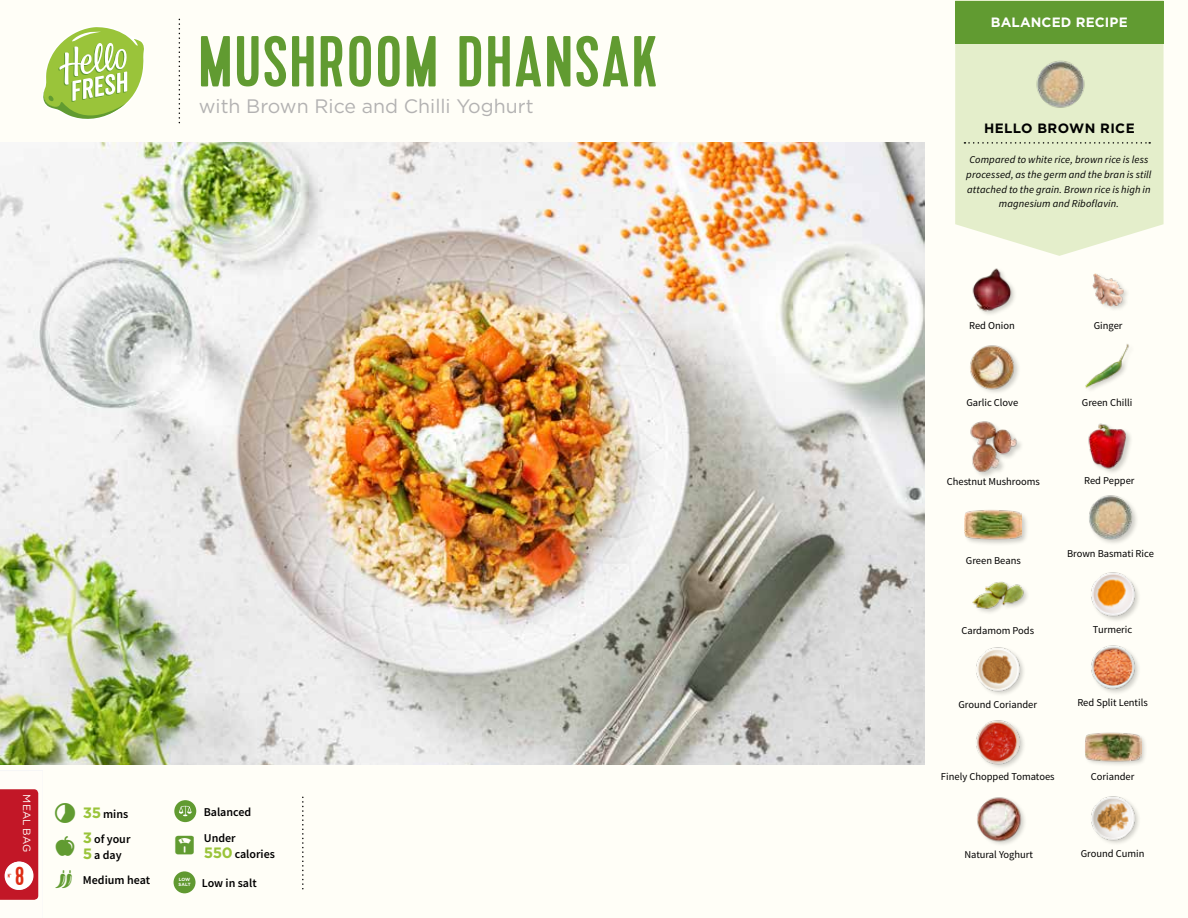
<style>
.page{position:relative;width:1188px;height:918px;background:#fffef7}
.page>*{position:absolute;margin:0;border:0;box-sizing:border-box;transform-origin:0 0}
.t1{font:72px "Kapra";letter-spacing:.04em;color:#619b31}
.t2{font:26.1px "Kapra";color:#de2c15}
.t3{font:19.5px "Gotham";color:#b3b2b2}
.t4{font:700 13.5px "Gotham";letter-spacing:.03em;color:#000}
.t5{font:700 13.5px "Gotham";letter-spacing:.01em;color:#fff}
.t6{font:600 12px/15.8px "Source Sans Pro";color:#000}
.t7{font:10.5px "Source Sans Pro";color:#000}
.t8{font:italic 10.5px/14.7px "Source Sans Pro";letter-spacing:.015em;color:#000;text-align:center}
.t9{font:10.5px "Gotham";letter-spacing:-.005em;color:#fffefb}
.t10{font:700 4.5px/5.4px "Gotham";color:#fff}
.s1{font-family:"Gotham";font-weight:700;font-size:15px;color:#9ac43a}
</style>
<div class="page">
<svg style="left:43px;top:27px;width:101px;height:92px"></svg>
<img style="left:0;top:142px;width:925px;height:623px">
<img style="left:970px;top:421px;width:51px;height:54px">
<img style="left:1085px;top:344px;width:44px;height:46px">
<img style="left:972px;top:268px;width:43px;height:46px">
<img style="left:976px;top:647px;width:48px;height:48px">
<img style="left:977px;top:797px;width:48px;height:48px">
<img style="left:1091px;top:572px;width:48px;height:49px">
<img style="left:970px;top:345px;width:49px;height:47px">
<img style="left:1089px;top:495px;width:48px;height:48px">
<img style="left:1091px;top:796px;width:48px;height:48px">
<div style="left:1084px;top:731px;width:64px;height:37px;background:#000;opacity:.2"></div>
<img style="left:1084px;top:731px;width:57px;height:37px">
<img style="left:976px;top:720px;width:48px;height:48px">
<img style="left:1092px;top:273px;width:35px;height:36px">
<img style="left:1091px;top:645px;width:48px;height:48px">
<div style="left:972px;top:581px;width:58px;height:34px;background:#000;opacity:.2"></div>
<img style="left:972px;top:581px;width:54px;height:34px">
<svg style="left:0;top:789px;width:39px;height:111px;background:#cc3f4c"></svg>
<svg style="left:955px;top:0;width:209px;height:256px;background:#e5eecd"></svg>
<svg style="left:964px;top:142px;width:186px;height:2px"></svg>
<img style="left:1030px;top:54px;width:61px;height:61px">
<div style="left:955px;top:1px;width:209px;height:42px;background:#619b31"></div>
<div style="left:174px;top:800px;width:22px;height:22px;background:#619b31;border-radius:50%"></div>
<svg style="left:179px;top:806px;width:13px;height:10px"></svg>
<div style="left:174px;top:871px;width:22px;height:22px;background:#609931;border-radius:50%"></div>
<img style="left:1088px;top:423px;width:43px;height:50px">
<div style="left:964px;top:509px;width:65px;height:38px;background:#000;opacity:.2"></div>
<img style="left:965px;top:509px;width:57px;height:38px">
<h1 class="t1" style="left:199px;top:20px;width:460px">MUSHROOM DHANSAK</h1>
<h3 class="t3" style="left:199px;top:95px;width:336px">with Brown Rice and Chilli Yoghurt</h3>
<p class="t9" style="left:33px;top:794px;width:59px;rotate:90deg">MEAL BAG</p>
<h2 class="t2" style="left:15px;top:861px;width:11px">8</h2>
<p class="t6" style="left:83px;top:806px;width:47px"><span class="s1">35</span> mins</p>
<p class="t6" style="left:83px;top:831px;width:49px"><span class="s1">3</span> of your<br><span class="s1">5</span> a day</p>
<p class="t6" style="left:83px;top:872px;width:69px">Medium heat</p>
<p class="t6" style="left:204px;top:799px;width:49px;line-height:26.1px">Balanced<br>Under</p>
<p class="t6" style="left:204px;top:846px;width:73px"><span class="s1">550</span> calories</p>
<p class="t10" style="left:179px;top:877px;width:14px">LOW<br>SALT</p>
<p class="t6" style="left:202px;top:875px;width:56px">Low in salt</p>
<p class="t5" style="left:991px;top:13px;width:138px">BALANCED RECIPE</p>
<p class="t4" style="left:984px;top:119px;width:152px">HELLO BROWN RICE</p>
<p class="t8" style="left:966px;top:152px;width:187px">Compared to white rice, brown rice is less processed, as the germ and the bran is still attached to the grain. Brown rice is high in magnesium and Riboflavin.</p>
<p class="t7" style="left:969px;top:319px;width:47px">Red Onion</p>
<p class="t7" style="left:1094px;top:319px;width:30px">Ginger</p>
<p class="t7" style="left:966px;top:396px;width:53px">Garlic Clove</p>
<p class="t7" style="left:1082px;top:396px;width:52px">Green Chilli</p>
<p class="t7" style="left:947px;top:475px;width:95px">Chestnut Mushrooms</p>
<p class="t7" style="left:1084px;top:474px;width:52px">Red Pepper</p>
<p class="t7" style="left:966px;top:553px;width:56px">Green Beans</p>
<p class="t7" style="left:1067px;top:547px;width:88px">Brown Basmati Rice</p>
<p class="t7" style="left:961px;top:624px;width:74px">Cardamom Pods</p>
<p class="t7" style="left:1093px;top:623px;width:41px">Turmeric</p>
<p class="t7" style="left:958px;top:698px;width:80px">Ground Coriander</p>
<p class="t7" style="left:1077px;top:696px;width:72px">Red Split Lentils</p>
<p class="t7" style="left:941px;top:770px;width:115px">Finely Chopped Tomatoes</p>
<p class="t7" style="left:1091px;top:770px;width:45px">Coriander</p>
<p class="t7" style="left:964px;top:848px;width:70px">Natural Yoghurt</p>
<p class="t7" style="left:1081px;top:847px;width:65px">Ground Cumin</p>
</div>
